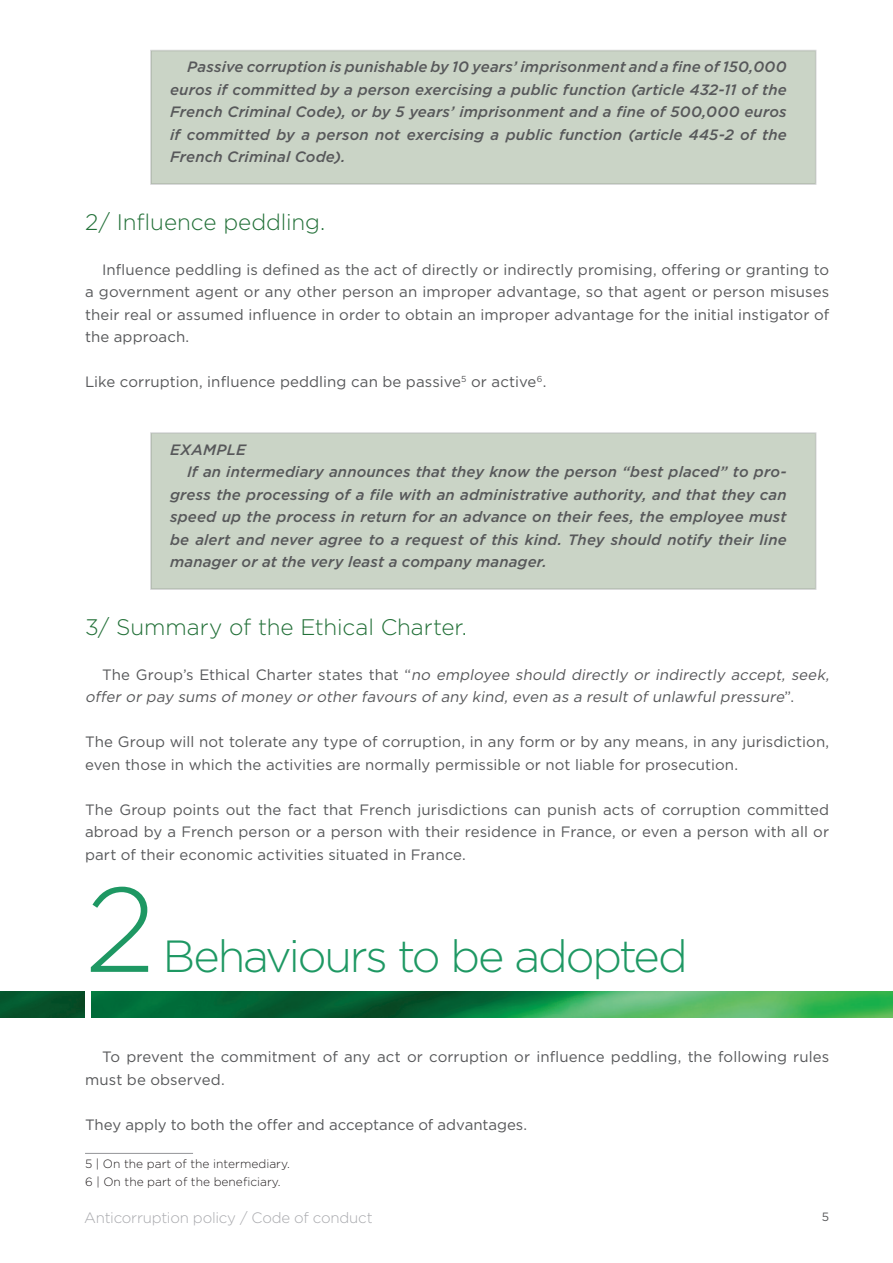
<style>
.page{position:relative;width:893px;height:1263px;background:#fff}
.page>*{position:absolute;margin:0;border:0;box-sizing:border-box;transform-origin:0 0}
.t1{font:300 120px "Gotham";color:#1e9863}
.t2{font:300 45px "Gotham";letter-spacing:-.05em;color:#1e9863}
.t3{font:300 22.5px "Gotham";letter-spacing:-.005em;color:#227038}
.t4{font:15px/22.5px "Gotham";letter-spacing:.005em;color:#57585a;text-align:justify}
.t5{font:italic 500 15px/22.5px "Gotham";letter-spacing:.01em;color:#57585a;text-align:justify}
.t6{font:italic 15px/22.5px "Gotham";color:#57585a}
.t7{font:300 15px "Gotham";letter-spacing:-.015em;color:#a8a9ad}
.t8{font:300 12px/18.6px "Gotham";color:#231f20}
.t9{font:12px "Gotham";color:#57585a}
.s1{font-style:normal}
</style>
<div class="page">
<div style="left:151px;top:51px;width:665px;height:133px;background:#cad4c6"></div>
<div style="left:151px;top:433px;width:665px;height:156px;background:#cad4c6"></div>
<hr style="left:85px;top:1153px;width:108px;height:1px;background:#939598">
<img style="left:0;top:992px;width:85px;height:25px">
<img style="left:92px;top:992px;width:801px;height:25px">
<p class="t5" style="left:170px;top:56px;width:618px;text-indent:17px">Passive corruption is punishable by 10 years’ imprisonment and a fine of 150,000 euros if committed by a person exercising a public function (article 432-11 of the French Criminal Code), or by 5 years’ imprisonment and a fine of 500,000 euros if committed by a person not exercising a public function (article 445-2 of the French Criminal Code).</p>
<h3 class="t3" style="left:85px;top:208px;width:242px">2/ Influence peddling.</h3>
<p class="t4" style="left:85px;top:258px;width:746px;text-indent:17px">Influence peddling is defined as the act of directly or indirectly promising, offering or granting to a government agent or any other person an improper advantage, so that agent or person misuses their real or assumed influence in order to obtain an improper advantage for the initial instigator of the approach.</p>
<p class="t4" style="left:85px;top:370px;width:463px">Like corruption, influence peddling can be passive<sup>5</sup> or active<sup>6</sup>.</p>
<p class="t5" style="left:170px;top:438px;width:77px">EXAMPLE</p>
<p class="t5" style="left:187px;top:461px;width:601px">If an intermediary announces that they know the person “best placed” to pro-</p>
<p class="t5" style="left:170px;top:483px;width:618px">gress the processing of a file with an administrative authority, and that they can</p>
<p class="t5" style="left:170px;top:506px;width:618px">speed up the process in return for an advance on their fees, the employee must</p>
<p class="t5" style="left:170px;top:528px;width:618px">be alert and never agree to a request of this kind. They should notify their line</p>
<p class="t5" style="left:170px;top:551px;width:378px">manager or at the very least a company manager.</p>
<h3 class="t3" style="left:85px;top:613px;width:383px">3/ Summary of the Ethical Charter.</h3>
<p class="t6" style="left:85px;top:663px;width:749px;text-indent:17px"><span class="s1">T h e G ro u p ’s Et h i c a l C h a r t e r s t a t e s t h a t “</span> no employee should directly or indirectly accept, seek, offer or pay sums of money or other favours of any kind, even as a result of unlawful pressure<span class="s1">” .</span></p>
<p class="t4" style="left:85px;top:730px;width:746px">The Group will not tolerate any type of corruption, in any form or by any means, in any jurisdiction, even those in which the activities are normally permissible or not liable for prosecution.</p>
<p class="t4" style="left:85px;top:798px;width:746px">The Group points out the fact that French jurisdictions can punish acts of corruption committed abroad by a French person or a person with their residence in France, or even a person with all or part of their economic activities situated in France.</p>
<h1 class="t1" style="left:85px;top:853px;width:72px">2</h1>
<h2 class="t2" style="left:163px;top:927px;width:526px">Behaviours to be adopted</h2>
<p class="t4" style="left:85px;top:1045px;width:746px;text-indent:17px">To prevent the commitment of any act or corruption or influence peddling, the following rules must be observed.</p>
<p class="t4" style="left:85px;top:1113px;width:444px">They apply to both the offer and acceptance of advantages.</p>
<p class="t8" style="left:85px;top:1154px;width:206px">5 | On the part of the intermediary.<br>6 | On the part of the beneficiary.</p>
<p class="t7" style="left:84px;top:1209px;width:290px">Anticorruption policy / Code of conduct</p>
<p class="t9" style="left:822px;top:1209px;width:9px">5</p>
</div>
